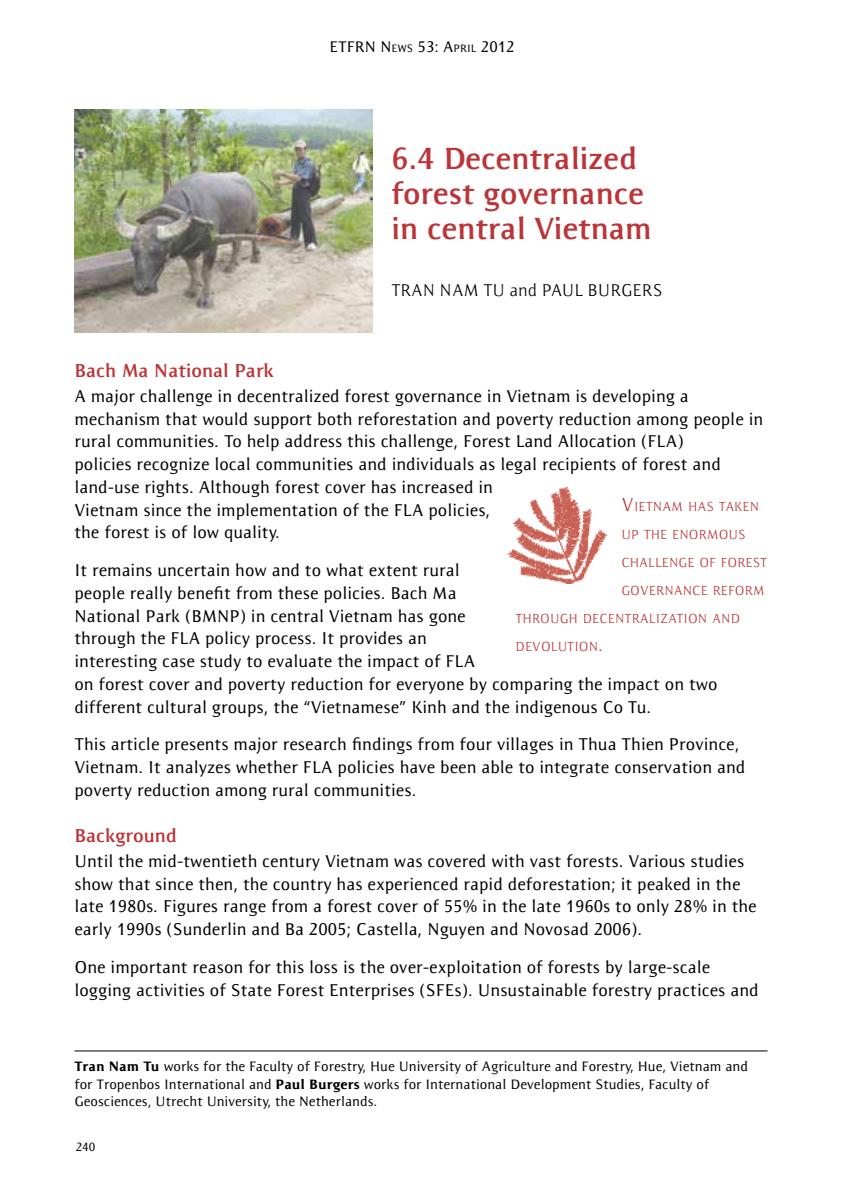
<style>
.page{position:relative;width:844px;height:1191px;background:#fff}
.page>*{position:absolute;margin:0;border:0;box-sizing:border-box;transform-origin:0 0}
.t1{font:700 31.5px/35px "Resavska Sans ITC";color:#bc3438}
.t2{font:700 19.25px "Resavska Sans ITC";color:#bc3438}
.t3{font:500 17.5px/22.8px "Resavska Sans ITC";color:#000}
.t4{font:300 17.5px "Resavska Sans ITC";color:#000}
.t5{font:500 15.75px "Resavska Sans ITC";color:#000}
.t6{font:500 14px/17.5px "Resavska Sans ITC";color:#000}
.t7{font:300 13.47px "Resavska Sans ITC";color:#bc3438}
.t8{font:500 12.25px "Resavska Sans ITC";color:#000}
.s1{font-size:11.03px}
.s2{font-size:19.25px}
.s3{font-weight:900}
</style>
<div class="page">
<img style="left:74px;top:109px;width:298px;height:223px">
<hr style="left:74px;top:1050px;width:693px;height:1px;background:#000">
<img style="left:507px;top:486px;width:99px;height:97px">
<p class="t5" style="left:329px;top:37px;width:187px">ETFRN N<span class="s1">EWS</span> 53: A<span class="s1">PRIL</span> 2012</p>
<h1 class="t1" style="left:391px;top:140px;width:261px">6.4 Decentralized forest governance in central Vietnam</h1>
<p class="t4" style="left:391px;top:280px;width:21px">TRAN</p>
<p class="t4" style="left:439px;top:280px;width:182px">NAM TU AND PAUL BURGERS</p>
<p class="t2" style="left:74px;top:358px;width:201px">Bach Ma N ational Park</p>
<p class="t3" style="left:74px;top:384px;width:690px">A major challenge in decentralized forest governance in Vietnam is developing a mechanism that would support both reforestation and poverty reduction among people in rural communities. To help address this challenge, Forest Land Allocation (FLA)<br>policies recognize local communities and individuals as legal recipients of forest and land-use rights. Although forest cover has increased in<br>Vietnam since the implementation of the FLA policies,<br>the forest is of low quality.</p>
<p class="t3" style="left:74px;top:558px;width:644px">I t remains uncertain how and to what extent rural<br>people really benefit from these policies. Bach Ma<br>National Park (BMNP) in central Vietnam has gone<br>through the FLA policy process. I t provides an<br>interesting case study to evaluate the impact of FLA<br>on forest cover and poverty reduction for everyone by comparing the impact on two different cultural groups, the “Vietnamese” Kinh and the indigenous Co Tu.</p>
<p class="t3" style="left:74px;top:733px;width:672px">This article presents major research findings from four villages in Thua Thien Province,<br>Vietnam. I t analyzes whether FLA policies have been able to integrate conservation and poverty reduction among rural communities.</p>
<p class="t2" style="left:74px;top:823px;width:104px">Background</p>
<p class="t3" style="left:74px;top:849px;width:683px">U ntil the mid-twentieth century Vietnam was covered with vast forests. Various studies show that since then, the country has experienced rapid deforestation; it peaked in the late 1980s. Figures range from a forest cover of 55% in the late 1960s to only 28% in the early 1990s (Sunderlin and Ba 2005; Castella, N guyen and Novosad 2006).</p>
<p class="t3" style="left:74px;top:955px;width:685px">One important reason for this loss is the over-exploitation of forests by large-scale logging activities of State Forest Enterprises (S FEs). U nsustainable forestry practices and</p>
<p class="t7" style="left:621px;top:499px;width:139px"><span class="s2">V</span>IETNAM HAS TAKEN</p>
<p class="t7" style="left:621px;top:527px;width:126px">UP THE ENORMOUS</p>
<p class="t7" style="left:621px;top:555px;width:146px">CHALLENGE OF FOREST</p>
<p class="t7" style="left:621px;top:583px;width:145px">GOVERNANCE REFORM</p>
<p class="t7" style="left:515px;top:611px;width:226px">THROUGH DECENTRALIZATION AND</p>
<p class="t7" style="left:515px;top:639px;width:89px">DEVOLUTION<span class="s2">.</span></p>
<p class="t6" style="left:74px;top:1057px;width:675px"><span class="s3">Tran Nam Tu</span> works for the Faculty of Forestry, H ue U niversity of Agriculture and Forestry, H ue, Vietnam and for Tropenbos I nternational and <span class="s3">Paul Burgers</span> works for I nternational Development Studies, Faculty of<br>Geosciences, Utrecht U niversity, the N etherlands.</p>
<p class="t8" style="left:76px;top:1139px;width:21px">240</p>
</div>
